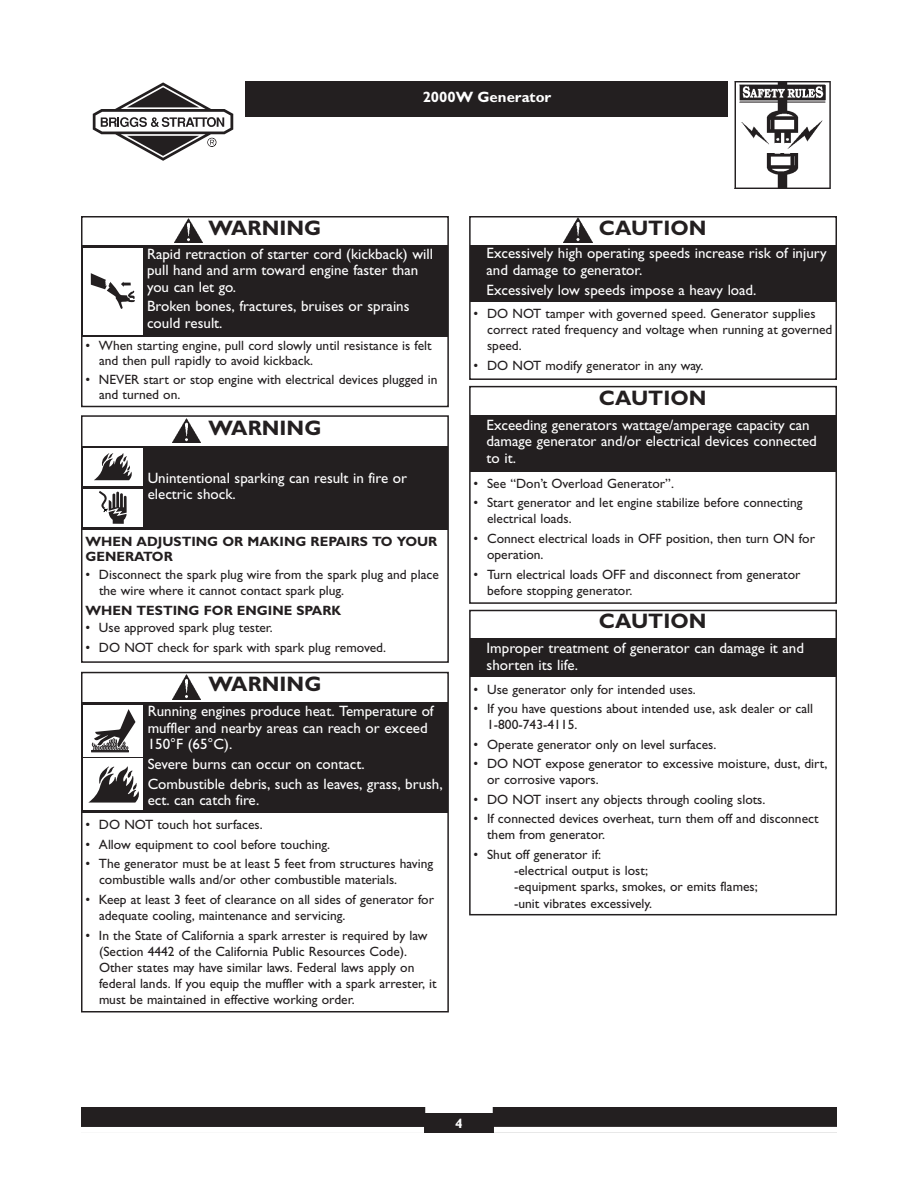
<style>
.page{position:relative;width:918px;height:1188px;background:#fff}
.page>*{position:absolute;margin:0;border:0;box-sizing:border-box;transform-origin:0 0}
.t1{font:700 21px "Gill Sans";color:#231f20}
.t2{font:15px/16.5px "Gill Sans";color:#fff}
.t3{font:700 15px "Gill Sans";color:#fff}
.t4{font:13.5px/16.2px "Gill Sans";color:#231f20}
.t5{font:700 13.5px/15px "Gill Sans";color:#231f20}
.t6{font:700 13.5px "Gill Sans";color:#fff}
</style>
<div class="page">
<div style="left:245px;top:81px;width:482px;height:36px;background:#231f20"></div>
<svg style="left:93px;top:82px;width:140px;height:79px"></svg>
<img style="left:734px;top:81px;width:97px;height:108px">
<div style="left:81px;top:1107px;width:756px;height:26px;background:#231f20"></div>
<div style="left:425px;top:1107px;width:68px;height:6px;background:#fff"></div>
<div style="left:494px;top:1127px;width:343px;height:6px;background:#fff"></div>
<div style="left:81px;top:1127px;width:343px;height:6px;background:#fff"></div>
<div style="left:469px;top:216px;width:368px;height:164px;border:2px solid #231f20"></div>
<div style="left:470px;top:245px;width:366px;height:56px;background:#231f20"></div>
<img style="left:564px;top:218px;width:28px;height:24px">
<div style="left:469px;top:386px;width:368px;height:218px;border:2px solid #231f20"></div>
<div style="left:470px;top:415px;width:366px;height:56px;background:#231f20"></div>
<div style="left:469px;top:610px;width:368px;height:305px;border:2px solid #231f20"></div>
<div style="left:470px;top:639px;width:366px;height:38px;background:#231f20"></div>
<div style="left:81px;top:415px;width:368px;height:248px;border:2px solid #231f20"></div>
<div style="left:82px;top:446px;width:366px;height:83px;background:#231f20"></div>
<img style="left:173px;top:418px;width:28px;height:25px">
<div style="left:84px;top:448px;width:59px;height:38px;background:#fff"></div>
<svg style="left:94px;top:453px;width:38px;height:27px"></svg>
<div style="left:84px;top:489px;width:59px;height:38px;background:#fff"></div>
<svg style="left:99px;top:491px;width:28px;height:33px"></svg>
<div style="left:81px;top:672px;width:368px;height:340px;border:2px solid #231f20"></div>
<div style="left:82px;top:703px;width:366px;height:110px;background:#231f20"></div>
<img style="left:173px;top:675px;width:28px;height:24px">
<div style="left:84px;top:705px;width:59px;height:51px;background:#fff"></div>
<svg style="left:92px;top:709px;width:44px;height:41px"></svg>
<div style="left:91px;top:750px;width:38px;height:2px;border:1px solid #231f20"></div>
<div style="left:84px;top:758px;width:59px;height:52px;background:#fff"></div>
<svg style="left:88px;top:766px;width:51px;height:37px"></svg>
<div style="left:81px;top:216px;width:368px;height:191px;border:2px solid #231f20"></div>
<div style="left:83px;top:245px;width:365px;height:92px;background:#231f20"></div>
<img style="left:175px;top:218px;width:28px;height:25px">
<div style="left:83px;top:248px;width:60px;height:86px;background:#fff"></div>
<svg style="left:91px;top:273px;width:44px;height:36px"></svg>
<h1 class="t1" style="left:208px;top:221px;width:114px">WARNING</h1>
<p class="t3" style="left:423px;top:92px;width:130px">2000W Generator</p>
<h1 class="t1" style="left:599px;top:220px;width:109px">CAUTION</h1>
<p class="t2" style="left:147px;top:247px;width:287px">Rapid retraction of starter cord (kickback) will pull hand and arm toward engine faster than you can let go.</p>
<p class="t2" style="left:147px;top:300px;width:264px">Broken bones, fractures, bruises or sprains could result.</p>
<p class="t4" style="left:99px;top:340px;width:334px;line-height:15px;text-indent:-14px">• When starting engine, pull cord slowly until resistance is felt and then pull rapidly to avoid kickback.</p>
<p class="t4" style="left:99px;top:373px;width:340px;line-height:15px;text-indent:-14px">• NEVER start or stop engine with electrical devices plugged in and turned on.</p>
<h1 class="t1" style="left:208px;top:420px;width:114px">WARNING</h1>
<p class="t2" style="left:148px;top:471px;width:261px">Unintentional sparking can result in fire or electric shock.</p>
<p class="t5" style="left:86px;top:536px;width:353px">WHEN ADJUSTING OR MAKING REPAIRS TO YOUR<br>GENERATOR</p>
<p class="t4" style="left:99px;top:568px;width:341px;text-indent:-14px">• Disconnect the spark plug wire from the spark plug and place the wire where it cannot contact spark plug.</p>
<p class="t5" style="left:86px;top:604px;width:257px">WHEN TESTING FOR ENGINE SPARK</p>
<p class="t4" style="left:86px;top:621px;width:189px">• Use approved spark plug tester.</p>
<p class="t4" style="left:86px;top:641px;width:302px">• DO NOT check for spark with spark plug removed.</p>
<h1 class="t1" style="left:208px;top:677px;width:114px">WARNING</h1>
<p class="t2" style="left:148px;top:705px;width:288px">Running engines produce heat. Temperature of muffler and nearby areas can reach or exceed<br>150°F (65°C).</p>
<p class="t2" style="left:148px;top:756px;width:297px;line-height:19.8px">Severe burns can occur on contact.<br>Combustible debris, such as leaves, grass, brush,</p>
<p class="t2" style="left:148px;top:794px;width:113px">ect. can catch fire.</p>
<p class="t4" style="left:86px;top:818px;width:179px">• DO NOT touch hot surfaces.</p>
<p class="t4" style="left:86px;top:838px;width:246px">• Allow equipment to cool before touching.</p>
<p class="t4" style="left:99px;top:857px;width:336px;text-indent:-14px">• The generator must be at least 5 feet from structures having combustible walls and/or other combustible materials.</p>
<p class="t4" style="left:99px;top:893px;width:337px;text-indent:-14px">• Keep at least 3 feet of clearance on all sides of generator for adequate cooling, maintenance and servicing.</p>
<p class="t4" style="left:99px;top:928px;width:339px;text-indent:-14px">• In the State of California a spark arrester is required by law (Section 4442 of the California Public Resources Code).<br>Other states may have similar laws. Federal laws apply on federal lands. If you equip the muffler with a spark arrester, it must be maintained in effective working order.</p>
<p class="t2" style="left:487px;top:247px;width:342px">Excessively high operating speeds increase risk of injury and damage to generator.</p>
<p class="t2" style="left:487px;top:283px;width:272px">Excessively low speeds impose a heavy load.</p>
<p class="t4" style="left:487px;top:307px;width:347px;text-indent:-14px">• DO NOT tamper with governed speed. Generator supplies correct rated frequency and voltage when running at governed speed.</p>
<p class="t4" style="left:474px;top:359px;width:231px">• DO NOT modify generator in any way.</p>
<h1 class="t1" style="left:599px;top:390px;width:109px">CAUTION</h1>
<p class="t2" style="left:487px;top:418px;width:332px">Exceeding generators wattage/amperage capacity can damage generator and/or electrical devices connected to it.</p>
<p class="t4" style="left:474px;top:477px;width:202px">• See “Don’t Overload Generator”.</p>
<p class="t4" style="left:487px;top:496px;width:317px;text-indent:-14px">• Start generator and let engine stabilize before connecting electrical loads.</p>
<p class="t4" style="left:487px;top:532px;width:329px;text-indent:-14px">• Connect electrical loads in OFF position, then turn ON for operation.</p>
<p class="t4" style="left:487px;top:567px;width:315px;text-indent:-14px">• Turn electrical loads OFF and disconnect from generator before stopping generator.</p>
<h1 class="t1" style="left:599px;top:614px;width:109px">CAUTION</h1>
<p class="t2" style="left:487px;top:641px;width:319px">Improper treatment of generator can damage it and shorten its life.</p>
<p class="t4" style="left:474px;top:683px;width:224px">• Use generator only for intended uses.</p>
<p class="t4" style="left:487px;top:702px;width:328px;text-indent:-14px">• If you have questions about intended use, ask dealer or call<br>1-800-743-4115.</p>
<p class="t4" style="left:474px;top:738px;width:244px">• Operate generator only on level surfaces.</p>
<p class="t4" style="left:487px;top:757px;width:342px;text-indent:-14px">• DO NOT expose generator to excessive moisture, dust, dirt, or corrosive vapors.</p>
<p class="t4" style="left:474px;top:793px;width:293px">• DO NOT insert any objects through cooling slots.</p>
<p class="t4" style="left:487px;top:812px;width:333px;text-indent:-14px">• If connected devices overheat, turn them off and disconnect them from generator.</p>
<p class="t4" style="left:514px;top:848px;width:245px;text-indent:-40px">• Shut off generator if:<br>-electrical output is lost;<br>-equipment sparks, smokes, or emits flames; -unit vibrates excessively.</p>
<p class="t6" style="left:455px;top:1119px;width:9px">4</p>
</div>
